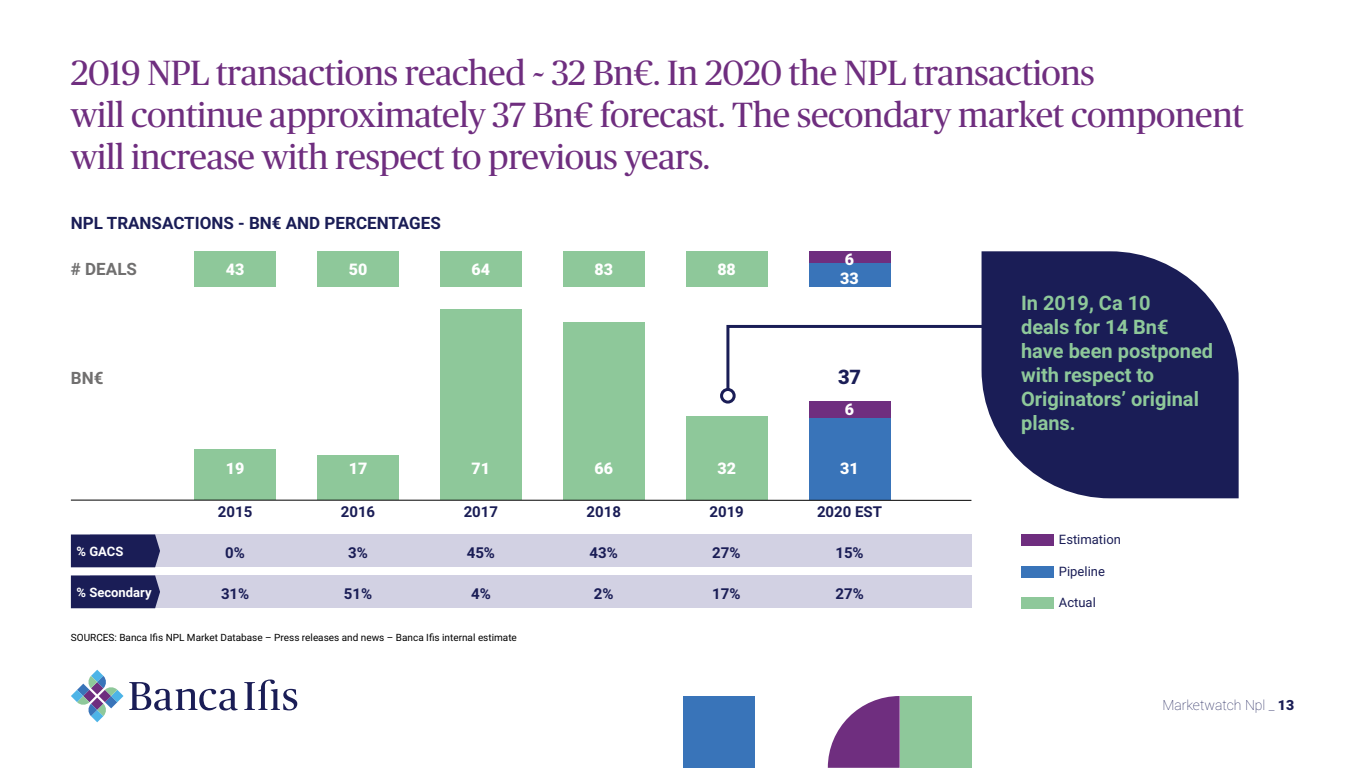
<style>
.page{position:relative;width:1366px;height:768px;background:#fff}
.page>*{position:absolute;margin:0;border:0;box-sizing:border-box;transform-origin:0 0}
.t1{font:35px/42px "Publico";letter-spacing:-.01em;color:#6f2e7f}
.t2{font:700 20px/24px "Roboto";color:#8ec89a}
.t3{font:900 20px "Roboto";color:#1a1d56}
.t4{font:700 17px "Roboto";color:#1a1d56}
.t5{font:700 17px "Roboto";color:#706f6f}
.t6{font:900 16px "Roboto";color:#fff}
.t7{font:700 15px "Roboto";color:#1a1d56}
.t8{font:100 14px "Roboto";color:#1a1d56}
.t9{font:13px "Roboto";color:#1a1d56}
.t10{font:700 13px "Roboto";color:#fff}
.t11{font:10px "Roboto";color:#000}
.s1{font-weight:900}
</style>
<div class="page">
<svg style="left:129px;top:682px;width:109px;height:28px"></svg>
<svg style="left:244px;top:679px;width:53px;height:31px"></svg>
<svg style="left:71px;top:670px;width:52px;height:52px"></svg>
<div style="left:90px;top:575px;width:881px;height:33px;background:#d2d1e3"></div>
<div style="left:71px;top:575px;width:89px;height:33px;background:#1a1d56"></div>
<div style="left:90px;top:534px;width:881px;height:33px;background:#d2d1e3"></div>
<div style="left:71px;top:534px;width:89px;height:33px;background:#1a1d56"></div>
<div style="left:194px;top:449px;width:82px;height:51px;background:#8ec89a"></div>
<div style="left:317px;top:455px;width:82px;height:45px;background:#8ec89a"></div>
<div style="left:440px;top:309px;width:82px;height:191px;background:#8ec89a"></div>
<div style="left:563px;top:322px;width:81px;height:178px;background:#8ec89a"></div>
<div style="left:686px;top:416px;width:81px;height:84px;background:#8ec89a"></div>
<div style="left:808px;top:417px;width:82px;height:83px;background:#3974b9"></div>
<svg style="left:981px;top:251px;width:257px;height:247px;background:#333669"></svg>
<div style="left:194px;top:251px;width:82px;height:36px;background:#8ec89a"></div>
<div style="left:317px;top:251px;width:82px;height:36px;background:#8ec89a"></div>
<div style="left:440px;top:251px;width:82px;height:36px;background:#8ec89a"></div>
<div style="left:563px;top:251px;width:81px;height:36px;background:#8ec89a"></div>
<div style="left:686px;top:251px;width:81px;height:36px;background:#8ec89a"></div>
<div style="left:808px;top:251px;width:82px;height:36px;background:#3974b9"></div>
<div style="left:1021px;top:534px;width:33px;height:12px;background:#6f2e7f"></div>
<div style="left:1021px;top:566px;width:33px;height:12px;background:#3974b9"></div>
<div style="left:1021px;top:597px;width:33px;height:11px;background:#8ec89a"></div>
<div style="left:808px;top:401px;width:82px;height:16px;background:#6f2e7f"></div>
<div style="left:808px;top:251px;width:82px;height:12px;background:#6f2e7f"></div>
<svg style="left:726px;top:323px;width:263px;height:71px"></svg>
<div style="left:721px;top:389px;width:13px;height:13px;background:#fff;border-radius:50%"></div>
<div style="left:720px;top:388px;width:15px;height:16px;border:3px solid #1a1d56;border-radius:50%"></div>
<hr style="left:71px;top:500px;width:900px;height:1px;background:#000">
<svg style="left:827px;top:696px;width:72px;height:72px"></svg>
<div style="left:899px;top:696px;width:72px;height:72px;background:#8ec89a"></div>
<div style="left:683px;top:696px;width:72px;height:72px;background:#3974b9"></div>
<p class="t1" style="left:71px;top:52px;width:1174px">2019 NPL transactions reached ~ 32 Bn€. In 2020 the NPL transactions<br>will continue approximately 37 Bn€ forecast. The secondary market component will increase with respect to previous years.</p>
<p class="t4" style="left:71px;top:211px;width:371px">NPL TRANSACTIONS - BN€ AND PERCENTAGES</p>
<p class="t5" style="left:71px;top:257px;width:68px"># DEALS</p>
<p class="t5" style="left:71px;top:366px;width:34px">BN€</p>
<p class="t6" style="left:226px;top:258px;width:20px">43</p>
<p class="t6" style="left:349px;top:258px;width:20px">50</p>
<p class="t6" style="left:471px;top:258px;width:20px">64</p>
<p class="t6" style="left:594px;top:258px;width:20px">83</p>
<p class="t6" style="left:717px;top:258px;width:20px">88</p>
<p class="t6" style="left:845px;top:249px;width:11px">6</p>
<p class="t6" style="left:840px;top:267px;width:20px">33</p>
<p class="t3" style="left:838px;top:363px;width:25px">37</p>
<p class="t6" style="left:845px;top:398px;width:11px">6</p>
<p class="t6" style="left:226px;top:457px;width:20px">19</p>
<p class="t6" style="left:349px;top:457px;width:20px">17</p>
<p class="t6" style="left:471px;top:457px;width:20px">71</p>
<p class="t6" style="left:594px;top:457px;width:20px">66</p>
<p class="t6" style="left:717px;top:457px;width:20px">32</p>
<p class="t6" style="left:840px;top:457px;width:20px">31</p>
<p class="t7" style="left:218px;top:501px;width:36px">2015</p>
<p class="t7" style="left:341px;top:501px;width:36px">2016</p>
<p class="t7" style="left:464px;top:501px;width:36px">2017</p>
<p class="t7" style="left:586px;top:501px;width:36px">2018</p>
<p class="t7" style="left:709px;top:501px;width:36px">2019</p>
<p class="t7" style="left:817px;top:501px;width:67px">2020 EST</p>
<p class="t10" style="left:77px;top:542px;width:48px">% GACS</p>
<p class="t7" style="left:225px;top:542px;width:21px">0%</p>
<p class="t7" style="left:348px;top:542px;width:21px">3%</p>
<p class="t7" style="left:467px;top:542px;width:30px">45%</p>
<p class="t7" style="left:589px;top:542px;width:30px">43%</p>
<p class="t7" style="left:712px;top:542px;width:30px">27%</p>
<p class="t7" style="left:835px;top:542px;width:30px">15%</p>
<p class="t10" style="left:77px;top:583px;width:76px">% Secondary</p>
<p class="t7" style="left:221px;top:583px;width:30px">31%</p>
<p class="t7" style="left:344px;top:583px;width:30px">51%</p>
<p class="t7" style="left:471px;top:583px;width:21px">4%</p>
<p class="t7" style="left:594px;top:583px;width:21px">2%</p>
<p class="t7" style="left:712px;top:583px;width:30px">17%</p>
<p class="t7" style="left:835px;top:583px;width:30px">27%</p>
<p class="t11" style="left:71px;top:631px;width:447px">SOURCES: Banca Ifis NPL Market Database – Press releases and news – Banca Ifis internal estimate</p>
<p class="t2" style="left:1021px;top:290px;width:194px">In 2019, Ca 10<br>deals for 14 Bn€ have been postponed with respect to<br>Originators’ original plans.</p>
<p class="t9" style="left:1059px;top:530px;width:63px">Estimation</p>
<p class="t9" style="left:1059px;top:562px;width:47px">Pipeline</p>
<p class="t9" style="left:1059px;top:593px;width:38px">Actual</p>
<p class="t8" style="left:1162px;top:696px;width:133px">Marketwatch Npl _ <span class="s1">13</span></p>
</div>
